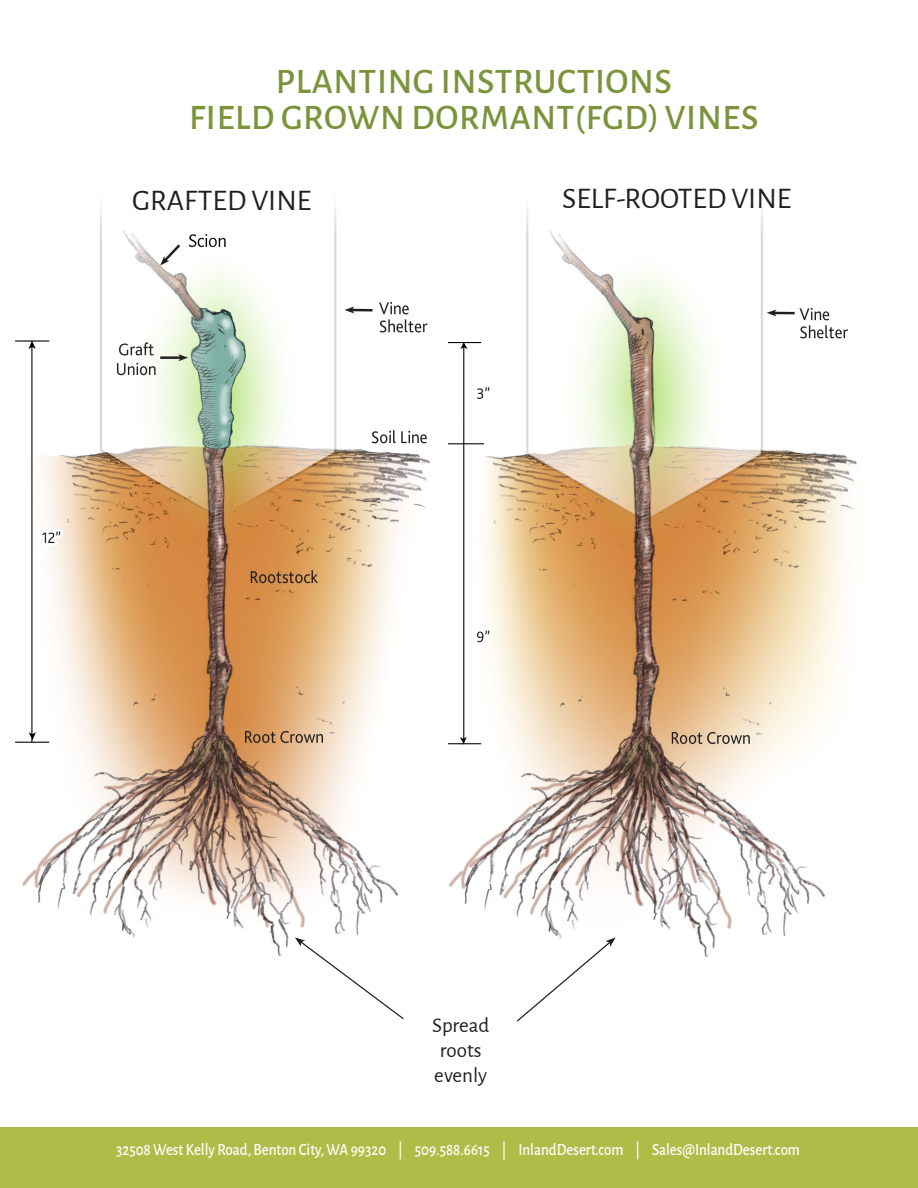
<style>
.page{position:relative;width:918px;height:1188px;background:#fff}
.page>*{position:absolute;margin:0;border:0;box-sizing:border-box;transform-origin:0 0}
.t1{font:500 36px "Alegreya Sans";letter-spacing:.02em;color:#7b943b}
.t2{font:30px "Alegreya Sans";color:#231f20}
.t3{font:21px "Alegreya Sans";color:#231f20}
.t4{font:500 17.1px "Alegreya Sans";color:#fff;scale:.88 1}
</style>
<div class="page">
<img style="left:15px;top:206px;width:415px;height:750px">
<img style="left:448px;top:208px;width:418px;height:749px">
<svg style="left:295px;top:937px;width:110px;height:82px"></svg>
<svg style="left:515px;top:937px;width:101px;height:85px"></svg>
<div style="left:0;top:1127px;width:918px;height:61px;background:#aebd47"></div>
<p class="t1" style="left:276px;top:56px;width:398px">PLANTING INSTRUCTIONS</p>
<p class="t1" style="left:189px;top:92px;width:571px">FIELD GROWN DORMANT(FGD) VINES</p>
<p class="t2" style="left:132px;top:180px;width:181px">GRAFTED VINE</p>
<p class="t2" style="left:562px;top:177px;width:231px">SELF-ROOTED VINE</p>
<p class="t3" style="left:432px;top:1010px;width:59px">Spread</p>
<p class="t3" style="left:440px;top:1035px;width:43px">roots</p>
<p class="t3" style="left:434px;top:1061px;width:54px">evenly</p>
<p class="t4" style="left:116px;top:1137px;width:779px">32508 West Kelly Road, Benton City, WA 99320 | 509.588.6615 | InlandDesert.com | Sales@InlandDesert.com</p>
</div>
